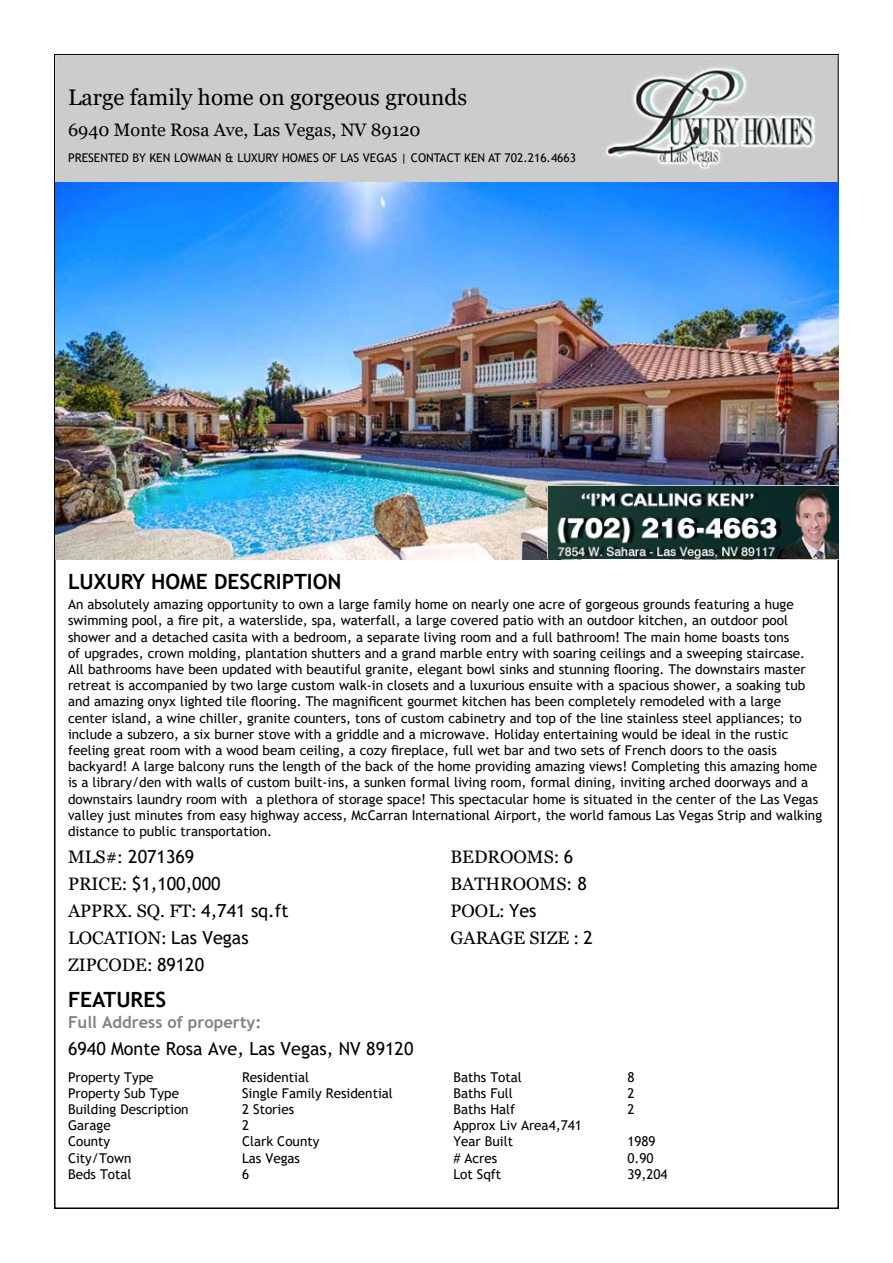
<style>
.page{position:relative;width:893px;height:1263px;background:#fff}
.page>*{position:absolute;margin:0;border:0;box-sizing:border-box;transform-origin:0 0}
.t1{font:22.5px "Georgia";color:#000}
.t2{font:700 21px "Trebuchet MS";color:#000}
.t3{font:18px "Georgia";color:#000}
.t4{font:18px "Trebuchet MS";color:#000}
.t5{font:700 16.5px "Trebuchet MS";color:#808285}
.t6{font:13.5px/16.2px "Trebuchet MS";color:#000}
.t7{font:12px "Trebuchet MS";color:#000}
.s1{font-family:"Georgia"}
.s2{font-family:"Trebuchet MS"}
</style>
<div class="page">
<img style="left:55px;top:56px;width:784px;height:503px">
<img style="left:548px;top:485px;width:291px;height:74px">
<h1 class="t1" style="left:68px;top:83px;width:401px">Large family home on gorgeous grounds</h1>
<h3 class="t3" style="left:68px;top:119px;width:354px">6940 Monte Rosa Ave, Las Vegas, NV 89120</h3>
<p class="t7" style="left:68px;top:150px;width:510px">Presented by Ken Lowman &amp; Luxury Homes of Las Vegas | Contact Ken at 702.216.4663</p>
<h2 class="t2" style="left:68px;top:568px;width:275px">LUXURY HOME DESCRIPTION</h2>
<p class="t6" style="left:68px;top:596px;width:756px">An absolutely amazing opportunity to own a large family home on nearly one acre of gorgeous grounds featuring a huge swimming pool, a fire pit, a waterslide, spa, waterfall, a large covered patio with an outdoor kitchen, an outdoor pool shower and a detached casita with a bedroom, a separate living room and a full bathroom! The main home boasts tons<br>of upgrades, crown molding, plantation shutters and a grand marble entry with soaring ceilings and a sweeping staircase.<br>All bathrooms have been updated with beautiful granite, elegant bowl sinks and stunning flooring. The downstairs master retreat is accompanied by two large custom walk-in closets and a luxurious ensuite with a spacious shower, a soaking tub and amazing onyx lighted tile flooring. The magnificent gourmet kitchen has been completely remodeled with a large center island, a wine chiller, granite counters, tons of custom cabinetry and top of the line stainless steel appliances; to include a subzero, a six burner stove with a griddle and a microwave. Holiday entertaining would be ideal in the rustic feeling great room with a wood beam ceiling, a cozy fireplace, full wet bar and two sets of French doors to the oasis backyard! A large balcony runs the length of the back of the home providing amazing views! Completing this amazing home is a library/den with walls of custom built-ins, a sunken formal living room, formal dining, inviting arched doorways and a downstairs laundry room with a plethora of storage space! This spectacular home is situated in the center of the Las Vegas valley just minutes from easy highway access, McCarran International Airport, the world famous Las Vegas Strip and walking distance to public transportation.</p>
<h3 class="t4" style="left:68px;top:845px;width:128px"><span class="s1">MLS#:</span> 2071369</h3>
<h3 class="t3" style="left:451px;top:846px;width:124px">BEDROOMS: <span class="s2">6</span></h3>
<h3 class="t4" style="left:68px;top:872px;width:154px"><span class="s1">PRICE:</span> $1,100,000</h3>
<h3 class="t3" style="left:451px;top:873px;width:138px">BATHROOMS: <span class="s2">8</span></h3>
<h3 class="t3" style="left:68px;top:900px;width:222px">APPRX. SQ. FT: <span class="s2">4,741 sq.ft</span></h3>
<h3 class="t3" style="left:451px;top:900px;width:87px">POOL: <span class="s2">Yes</span></h3>
<h3 class="t3" style="left:68px;top:927px;width:182px">LOCATION: <span class="s2">Las Vegas</span></h3>
<h3 class="t3" style="left:451px;top:927px;width:144px">GARAGE SIZE : <span class="s2">2</span></h3>
<h3 class="t3" style="left:68px;top:954px;width:138px">ZIPCODE: <span class="s2">89120</span></h3>
<h2 class="t2" style="left:68px;top:986px;width:100px">FEATURES</h2>
<p class="t5" style="left:68px;top:1012px;width:195px">FULL ADDRESS OF PROPERTY:</p>
<h3 class="t4" style="left:68px;top:1037px;width:347px">6940 Monte Rosa Ave, Las Vegas, NV 89120</h3>
<p class="t6" style="left:68px;top:1068px;width:87px">Property Type</p>
<p class="t6" style="left:242px;top:1068px;width:69px">Residential</p>
<p class="t6" style="left:68px;top:1085px;width:147px">Property Sub Type S</p>
<p class="t6" style="left:249px;top:1085px;width:146px">ingle Family Residential</p>
<p class="t6" style="left:68px;top:1101px;width:122px">Building Description</p>
<p class="t6" style="left:242px;top:1101px;width:54px">2 Stories</p>
<p class="t6" style="left:68px;top:1117px;width:44px">Garage</p>
<p class="t6" style="left:242px;top:1117px;width:9px">2</p>
<p class="t6" style="left:68px;top:1133px;width:44px">County</p>
<p class="t6" style="left:242px;top:1133px;width:79px">Clark County</p>
<p class="t6" style="left:68px;top:1149px;width:65px">City/Town</p>
<p class="t6" style="left:242px;top:1149px;width:60px">Las Vegas</p>
<p class="t6" style="left:68px;top:1166px;width:65px">Beds Total</p>
<p class="t6" style="left:242px;top:1166px;width:9px">6</p>
<p class="t6" style="left:453px;top:1068px;width:70px">Baths Total</p>
<p class="t6" style="left:627px;top:1068px;width:9px">8</p>
<p class="t6" style="left:453px;top:1085px;width:61px">Baths Full</p>
<p class="t6" style="left:627px;top:1085px;width:9px">2</p>
<p class="t6" style="left:453px;top:1101px;width:63px">Baths Half</p>
<p class="t6" style="left:627px;top:1101px;width:9px">2</p>
<p class="t6" style="left:453px;top:1117px;width:130px">Approx Liv Area4,741<br>Year Built</p>
<p class="t6" style="left:627px;top:1133px;width:30px">1989</p>
<p class="t6" style="left:453px;top:1149px;width:45px"># Acres</p>
<p class="t6" style="left:627px;top:1149px;width:28px">0.90</p>
<p class="t6" style="left:453px;top:1166px;width:49px">Lot Sqft</p>
<p class="t6" style="left:627px;top:1166px;width:42px">39,204</p>
</div>
